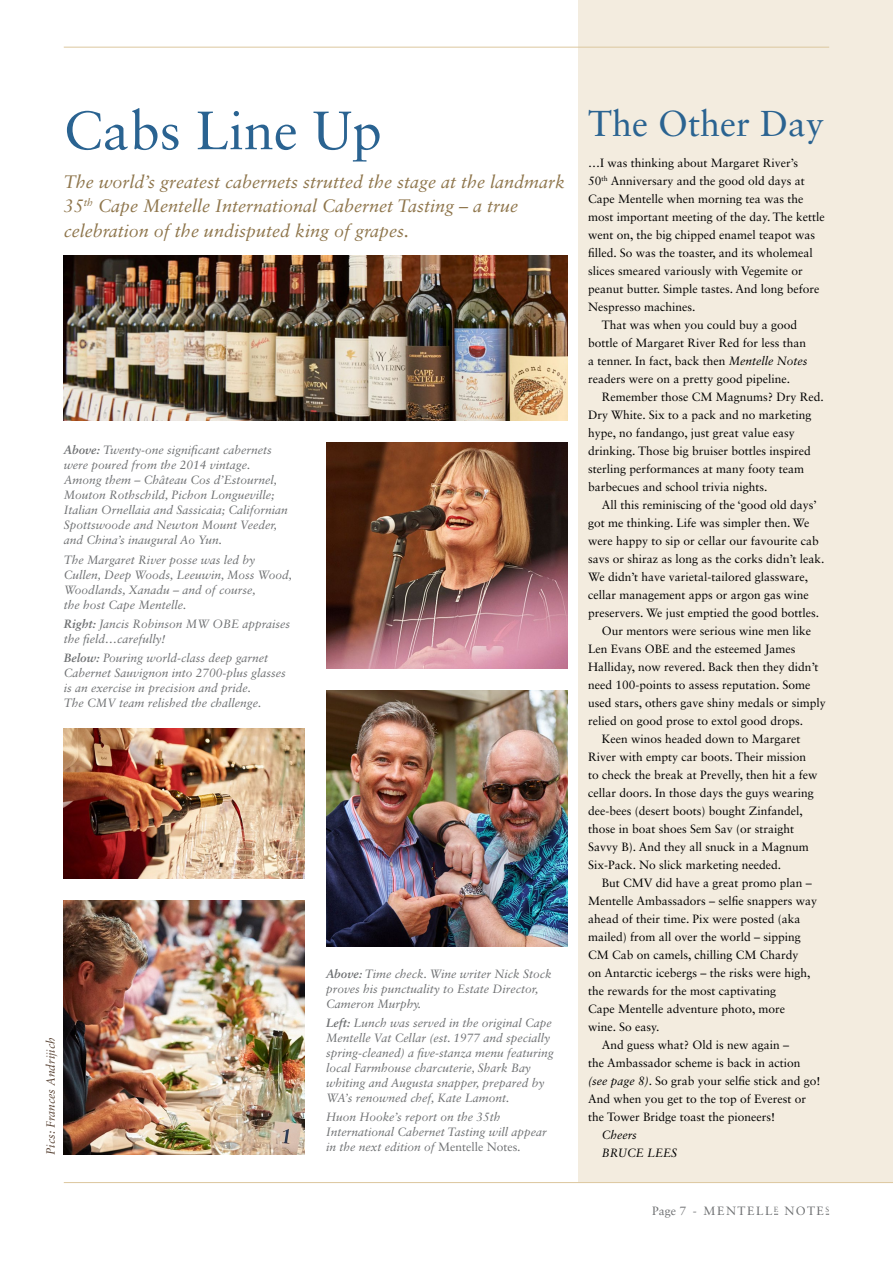
<style>
.page{position:relative;width:893px;height:1263px;background:#fff}
.page>*{position:absolute;margin:0;border:0;box-sizing:border-box;transform-origin:0 0}
.h1_mega{font:54px "Sabon LT Std";color:#2a6391}
.t1{font:36px "Sabon LT Std";color:#2a6391}
.Leadin{font:italic 18px/24.8px "Sabon LT Std";color:#8e754b}
.t2{font:12px/18px "Sabon LT Std";color:#000}
.Image_Caption{font:italic 12px/15px "Sabon LT Std";color:#6e7072}
.Image_Credit{font:italic 12px "Sabon LT Std";color:#5e493b}
.t3{font:12px "Sabon LT Std";letter-spacing:.13em;color:#6e7072}
.t4{font:italic 12px "Sabon LT Std";color:#000}
.s1{font-family:"Sabon";font-weight:700}
.s2{font-style:normal}
.s3{font-style:italic}
</style>
<div class="page">
<div style="left:578px;top:0;width:315px;height:1182px;background:#f3ecdf"></div>
<hr style="left:64px;top:1182px;width:829px;height:1px;background:#dcc79e">
<hr style="left:64px;top:47px;width:765px;height:1px;background:#dcc79e">
<img style="left:326px;top:690px;width:241px;height:256px">
<img style="left:64px;top:900px;width:241px;height:255px">
<img style="left:326px;top:442px;width:241px;height:227px">
<img style="left:64px;top:728px;width:241px;height:151px">
<img style="left:64px;top:255px;width:503px;height:166px">
<p class="h1_mega" style="left:64px;top:98px;width:320px">Cabs Line Up</p>
<p class="Leadin" style="left:64px;top:169px;width:503px">The world’s greatest cabernets strutted the stage at the landmark<br>35<sup>th</sup> Cape Mentelle International Cabernet Tasting – a true celebration of the undisputed king of grapes.</p>
<p class="Image_Caption" style="left:64px;top:443px;width:226px"><span class="s1">Above:</span> Twenty-one significant cabernets were poured from the 2014 vintage.<br>Among them – Château Cos d’Estournel, Mouton Rothschild, Pichon Longueville; Italian Ornellaia and Sassicaia; Californian Spottswoode and Newton Mount Veeder, and China’s inaugural Ao Yun.</p>
<p class="Image_Caption" style="left:64px;top:552px;width:230px">The Margaret River posse was led by Cullen, Deep Woods, Leeuwin, Moss Wood, Woodlands, Xanadu – and of course,<br>the host Cape Mentelle.</p>
<p class="Image_Caption" style="left:64px;top:616px;width:228px"><span class="s1">Right:</span> Jancis Robinson MW OBE appraises the field…carefully!</p>
<p class="Image_Caption" style="left:64px;top:650px;width:224px"><span class="s1">Below:</span> Pouring world-class deep garnet Cabernet Sauvignon into 2700-plus glasses is an exercise in precision and pride.<br>The CMV team relished the challenge.</p>
<p class="Image_Credit" style="left:44px;top:1155px;width:119px;rotate:-90deg">Pics: Frances Andrijich</p>
<p class="Image_Caption" style="left:326px;top:966px;width:227px"><span class="s1">Above:</span> Time check. Wine writer Nick Stock proves his punctuality to Estate Director,<br>Cameron Murphy.</p>
<p class="Image_Caption" style="left:326px;top:1015px;width:229px"><span class="s1">Left:</span> Lunch was served in the original Cape Mentelle Vat Cellar (est. 1977 and specially spring-cleaned) a five-stanza menu featuring local Farmhouse charcuterie, Shark Bay whiting and Augusta snapper, prepared by WA’s renowned chef, Kate Lamont.</p>
<p class="Image_Caption" style="left:326px;top:1109px;width:222px">Huon Hooke’s report on the 35th<br>International Cabernet Tasting will appear in the next edition of <span class="s2">Mentelle Notes</span>.</p>
<p class="t1" style="left:588px;top:102px;width:237px">The Other Day</p>
<p class="t2" style="left:588px;top:154px;width:238px">…I was thinking about Margaret River’s<br>50<sup>th</sup> Anniversary and the good old days at Cape Mentelle when morning tea was the most important meeting of the day. The kettle went on, the big chipped enamel teapot was filled. So was the toaster, and its wholemeal slices smeared variously with Vegemite or peanut butter. Simple tastes. And long before Nespresso machines.</p>
<p class="t2" style="left:588px;top:316px;width:221px;text-indent:14px">That was when you could buy a good bottle of Margaret River Red for less than a tenner. In fact, back then <span class="s3">Mentelle Notes </span>readers were on a pretty good pipeline.</p>
<p class="t2" style="left:588px;top:388px;width:237px;text-indent:14px">Remember those CM Magnums? Dry Red.<br>Dry White. Six to a pack and no marketing hype, no fandango, just great value easy drinking. Those big bruiser bottles inspired sterling performances at many footy team barbecues and school trivia nights.</p>
<p class="t2" style="left:588px;top:496px;width:238px;text-indent:14px">All this reminiscing of the ‘good old days’ got me thinking. Life was simpler then. We were happy to sip or cellar our favourite cab savs or shiraz as long as the corks didn’t leak.<br>We didn’t have varietal-tailored glassware, cellar management apps or argon gas wine preservers. We just emptied the good bottles.</p>
<p class="t2" style="left:588px;top:622px;width:239px;text-indent:14px">Our mentors were serious wine men like Len Evans OBE and the esteemed James Halliday, now revered. Back then they didn’t need 100-points to assess reputation. Some used stars, others gave shiny medals or simply relied on good prose to extol good drops.</p>
<p class="t2" style="left:588px;top:730px;width:231px;text-indent:14px">Keen winos headed down to Margaret River with empty car boots. Their mission to check the break at Prevelly, then hit a few cellar doors. In those days the guys wearing dee-bees (desert boots) bought Zinfandel, those in boat shoes Sem Sav (or straight Savvy B). And they all snuck in a Magnum Six-Pack. No slick marketing needed.</p>
<p class="t2" style="left:588px;top:874px;width:230px;text-indent:14px">But CMV did have a great promo plan – Mentelle Ambassadors – selfie snappers way ahead of their time. Pix were posted (aka mailed) from all over the world – sipping CM Cab on camels, chilling CM Chardy<br>on Antarctic icebergs – the risks were high, the rewards for the most captivating<br>Cape Mentelle adventure photo, more<br>wine. So easy.</p>
<p class="t2" style="left:588px;top:1036px;width:234px;text-indent:14px">And guess what? Old is new again –<br>the Ambassador scheme is back in action <span class="s3">(see page 8)</span>. So grab your selfie stick and go!<br>And when you get to the top of Everest or the Tower Bridge toast the pioneers!</p>
<p class="t4" style="left:602px;top:1128px;width:37px">Cheers</p>
<p class="t4" style="left:602px;top:1146px;width:77px">BRUCE LEES</p>
<p class="t3" style="left:652px;top:1203px;width:178px">Page 7 - MENTELL<sup>E</sup> NOTE<sup>S</sup></p>
</div>
